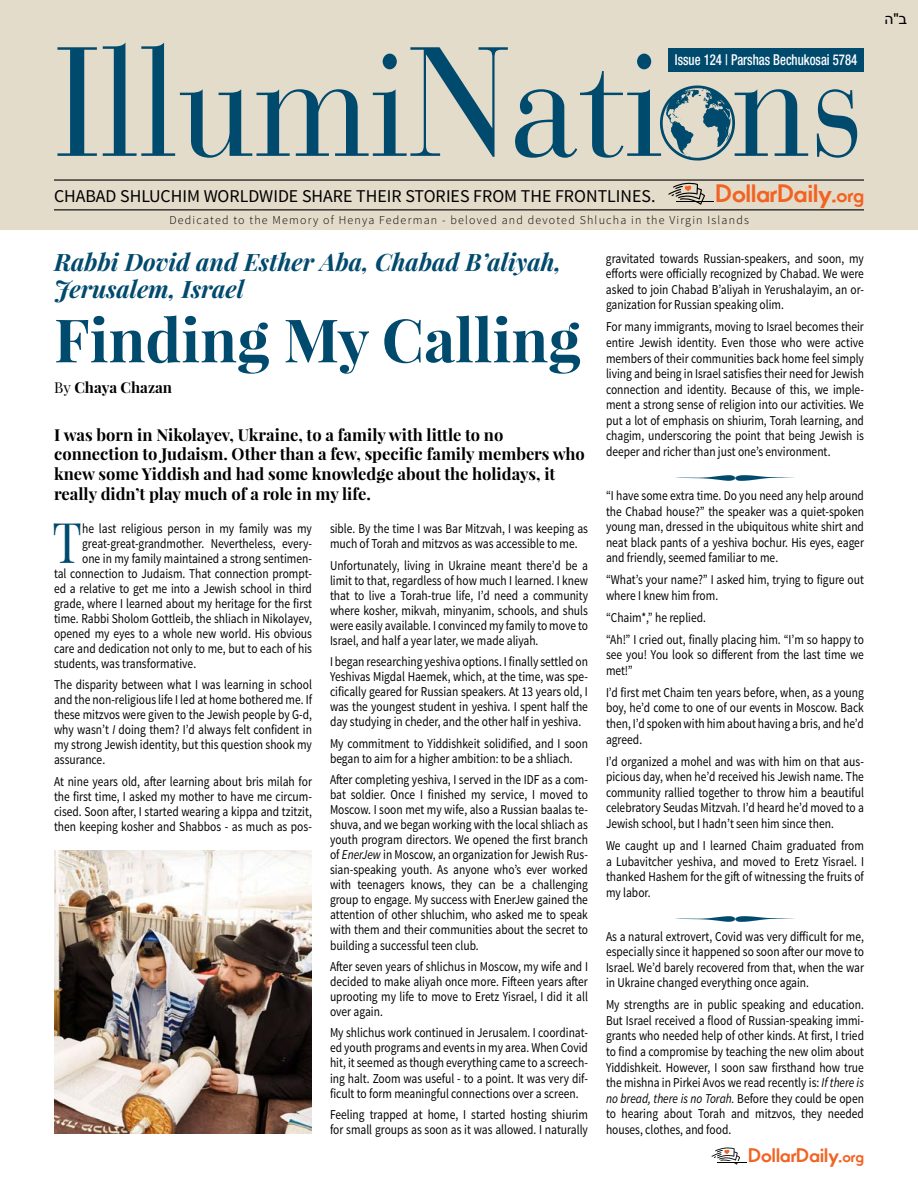
<style>
.page{position:relative;width:918px;height:1188px;background:#fff}
.page>*{position:absolute;margin:0;border:0;box-sizing:border-box;transform-origin:0 0}
.t1{font:154.2px "Bauer Bodoni Std";color:#004a6e;scale:.9 1}
.t2{font:700 60px "Playfair Display";color:#004a6e}
.t3{font:55.8px "Playfair Display";color:#004a6e;scale:.85 1}
.t4{font:italic 700 24px/27px "Playfair Display";color:#004a6e}
.t5{font:700 24px "Movement";letter-spacing:-.005em;color:#f26323}
.t6{font:700 18.6px "Movement";letter-spacing:-.005em;color:#f26323}
.t7{font:18px "Source Sans Pro";color:#000}
.t8{font:700 16.5px/19.8px "Playfair Display";color:#000}
.t9{font:500 condensed 15px "Helvetica Neue LT Std";color:#fff;scale:.85 1}
.t10{font:700 15px "Playfair Display";color:#000}
.t11{font:15px "Arial";color:#000}
.t12{font:13.5px/15px "Source Sans Pro";color:#000;text-align:justify;scale:.85 1}
.t13{font:300 12px "Source Sans Pro";letter-spacing:.1em;color:#000}
.s1{color:#e4dcca}
.s2{font-size:19.05px}
.s3{font-weight:400}
.s4{font-style:italic}
.s5{font-size:14.85px}
</style>
<div class="page">
<div style="left:0;top:0;width:918px;height:230px;background:#e4dcca"></div>
<hr style="left:54px;top:179px;width:810px;height:2px;background:#000">
<hr style="left:54px;top:209px;width:810px;height:1px;background:#000">
<svg style="left:668px;top:183px;width:37px;height:22px"></svg>
<hr style="left:676px;top:201px;width:37px;height:1px;background:#000">
<svg style="left:712px;top:1147px;width:28px;height:18px"></svg>
<hr style="left:717px;top:1161px;width:30px;height:1px;background:#fff">
<hr style="left:717px;top:1162px;width:30px;height:1px;background:#000">
<svg style="left:660px;top:85px;width:75px;height:76px"></svg>
<div style="left:669px;top:48px;width:195px;height:24px;background:#004a6e"></div>
<img style="left:54px;top:850px;width:258px;height:284px">
<h1 class="t1" style="left:54px;top:11px;width:902px">IllumiNati<span class="s1">o</span>ns</h1>
<h3 class="t7" style="left:54px;top:185px;width:603px">CHABAD SHLUCHIM WORLDWIDE SHARE THEIR STORIES FROM THE FRONTLINES.</h3>
<p class="t9" style="left:675px;top:51px;width:216px">Issue 124 | Parshas Bechukosai 5784</p>
<h3 class="t5" style="left:716px;top:178px;width:150px">DollarDaily.<span class="s2">org</span></h3>
<p class="t13" style="left:169px;top:213px;width:581px">Dedicated to the Memory of Henya Federman - beloved and devoted Shlucha in the Virgin Islands</p>
<h3 class="t4" style="left:54px;top:248px;width:509px">Rabbi Dovid and Esther Aba, Chabad B’aliyah,<br>Jerusalem, Israel</h3>
<h2 class="t2" style="left:54px;top:302px;width:528px">Finding My Calling</h2>
<p class="t10" style="left:54px;top:378px;width:119px"><span class="s3">By</span> Chaya Chazan</p>
<p class="t8" style="left:54px;top:424px;width:532px">I was born in Nikolayev, Ukraine, to a family with little to no connection to Judaism. Other than a few, specific family members who knew some Yiddish and had some knowledge about the holidays, it really didn’t play much of a role in my life.</p>
<h3 class="t3" style="left:53px;top:507px;width:36px">T</h3>
<p class="t12" style="left:82px;top:521px;width:272px">he last religious person in my family was my</p>
<p class="t12" style="left:82px;top:536px;width:272px">great-great-grandmother. Nevertheless, every-</p>
<p class="t12" style="left:82px;top:551px;width:272px">one in my family maintained a strong sentimen-</p>
<p class="t12" style="left:54px;top:566px;width:305px">tal connection to Judaism. That connection prompt-</p>
<p class="t12" style="left:54px;top:581px;width:305px">ed a relative to get me into a Jewish school in third</p>
<p class="t12" style="left:54px;top:596px;width:305px">grade, where I learned about my heritage for the first</p>
<p class="t12" style="left:54px;top:611px;width:305px">time. Rabbi Sholom Gottleib, the shliach in Nikolayev,</p>
<p class="t12" style="left:54px;top:626px;width:305px">opened my eyes to a whole new world. His obvious</p>
<p class="t12" style="left:54px;top:641px;width:305px">care and dedication not only to me, but to each of his</p>
<p class="t12" style="left:54px;top:656px;width:169px">students, was transformative.</p>
<p class="t12" style="left:54px;top:678px;width:305px">The disparity between what I was learning in school and the non-religious life I led at home bothered me. If these mitzvos were given to the Jewish people by G-d, why wasn’t <span class="s4">I</span> doing them? I’d always felt confident in my strong Jewish identity, but this question shook my assurance.</p>
<p class="t12" style="left:54px;top:774px;width:305px">At nine years old, after learning about bris milah for the first time, I asked my mother to have me circum&shy;cised. Soon after, I started wearing a kippa and tzitzit, then keeping kosher and Shabbos - as much as pos-</p>
<p class="t12" style="left:330px;top:521px;width:305px">sible. By the time I was Bar Mitzvah, I was keeping as much of Torah and mitzvos as was accessible to me.</p>
<p class="t12" style="left:330px;top:558px;width:305px">Unfortunately, living in Ukraine meant there’d be a limit to that, regardless of how much I learned. I knew that to live a Torah-true life, I’d need a community where kosher, mikvah, minyanim, schools, and shuls were easily available. I convinced my family to move to Israel, and half a year later, we made aliyah.</p>
<p class="t12" style="left:330px;top:654px;width:305px">I began researching yeshiva options. I finally settled on Yeshivas Migdal Haemek, which, at the time, was spe&shy;cifically geared for Russian speakers. At 13 years old, I was the youngest student in yeshiva. I spent half the day studying in cheder, and the other half in yeshiva.</p>
<p class="t12" style="left:330px;top:736px;width:305px">My commitment to Yiddishkeit solidified, and I soon began to aim for a higher ambition: to be a shliach.</p>
<p class="t12" style="left:330px;top:772px;width:305px">After completing yeshiva, I served in the IDF as a com&shy;bat soldier. Once I finished my service, I moved to Moscow. I soon met my wife, also a Russian baalas te&shy;shuva, and we began working with the local shliach as youth program directors. We opened the first branch of <span class="s4">EnerJew</span> in Moscow, an organization for Jewish Rus&shy;sian-speaking youth. As anyone who’s ever worked with teenagers knows, they can be a challenging group to engage. My success with EnerJew gained the attention of other shluchim, who asked me to speak with them and their communities about the secret to building a successful teen club.</p>
<p class="t12" style="left:330px;top:959px;width:305px">After seven years of shlichus in Moscow, my wife and I decided to make aliyah once more. Fifteen years after uprooting my life to move to Eretz Yisrael, I did it all over again.</p>
<p class="t12" style="left:330px;top:1026px;width:305px">My shlichus work continued in Jerusalem. I coordinat&shy;ed youth programs and events in my area. When Covid hit, it seemed as though everything came to a screech&shy;ing halt. Zoom was useful - to a point. It was very dif&shy;ficult to form meaningful connections over a screen.</p>
<p class="t12" style="left:330px;top:1107px;width:305px">Feeling trapped at home, I started hosting shiurim for small groups as soon as it was allowed. I naturally</p>
<p class="t12" style="left:606px;top:251px;width:305px;line-height:15.6px">gravitated towards Russian-speakers, and soon, my efforts were officially recognized by Chabad. We were asked to join Chabad B’aliyah in Yerushalayim, an or&shy;ganization for Russian speaking olim.</p>
<p class="t12" style="left:606px;top:319px;width:305px;line-height:15.6px">For many immigrants, moving to Israel becomes their entire Jewish identity. Even those who were active members of their communities back home feel simply living and being in Israel satisfies their need for Jewish connection and identity. Because of this, we imple&shy;ment a strong sense of religion into our activities. We put a lot of emphasis on shiurim, Torah learning, and chagim, underscoring the point that being Jewish is deeper and richer than just one’s environment.</p>
<p class="t12" style="left:606px;top:488px;width:305px;line-height:15.6px">“I have some extra time. Do you need any help around the Chabad house?” the speaker was a quiet-spoken young man, dressed in the ubiquitous white shirt and</p>
<p class="t12" style="left:606px;top:535px;width:305px;line-height:15.6px">neat black pants of a yeshiva bochur. His eyes, eager and friendly, seemed familiar to me.</p>
<p class="t12" style="left:606px;top:572px;width:305px;line-height:15.6px">“What’s your name?” I asked him, trying to figure out where I knew him from.</p>
<p class="t12" style="left:606px;top:607px;width:305px;line-height:21.9px">“Chaim*,” he replied.<br>“Ah!” I cried out, finally placing him. “I’m so happy to</p>
<p class="t12" style="left:606px;top:647px;width:305px;line-height:15.6px">see you! You look so different from the last time we met!”</p>
<p class="t12" style="left:606px;top:685px;width:305px;line-height:15.6px">I’d first met Chaim ten years before, when, as a young boy, he’d come to one of our events in Moscow. Back then, I’d spoken with him about having a bris, and he’d agreed.</p>
<p class="t12" style="left:606px;top:754px;width:305px;line-height:15.6px">I’d organized a mohel and was with him on that aus&shy;picious day, when he’d received his Jewish name. The community rallied together to throw him a beautiful celebratory Seudas Mitzvah. I’d heard he’d moved to a Jewish school, but I hadn’t seen him since then.</p>
<p class="t12" style="left:606px;top:838px;width:305px;line-height:15.6px">We caught up and I learned Chaim graduated from a Lubavitcher yeshiva, and moved to Eretz Yisrael. I thanked Hashem for the gift of witnessing the fruits of my labor.</p>
<p class="t12" style="left:606px;top:929px;width:305px;line-height:15.6px">As a natural extrovert, Covid was very difficult for me, especially since it happened so soon after our move to Israel. We’d barely recovered from that, when the war</p>
<p class="t12" style="left:606px;top:972px;width:305px;line-height:21.9px">in Ukraine changed everything once again.<br>My strengths are in public speaking and education.</p>
<p class="t12" style="left:606px;top:1013px;width:305px;line-height:15.6px">But Israel received a flood of Russian-speaking immi&shy;grants who needed help of other kinds. At first, I tried to find a compromise by teaching the new olim about Yiddishkeit. However, I soon saw firsthand how true the mishna in Pirkei Avos we read recently is: <span class="s4">If there is no bread, there is no Torah.</span> Before they could be open to hearing about Torah and mitzvos, they needed houses, clothes, and food.</p>
<h3 class="t6" style="left:749px;top:1144px;width:117px">DollarDaily.<span class="s5">org</span></h3>
<p class="t11" style="left:884px;top:9px;width:24px">ה ב"</p>
</div>
